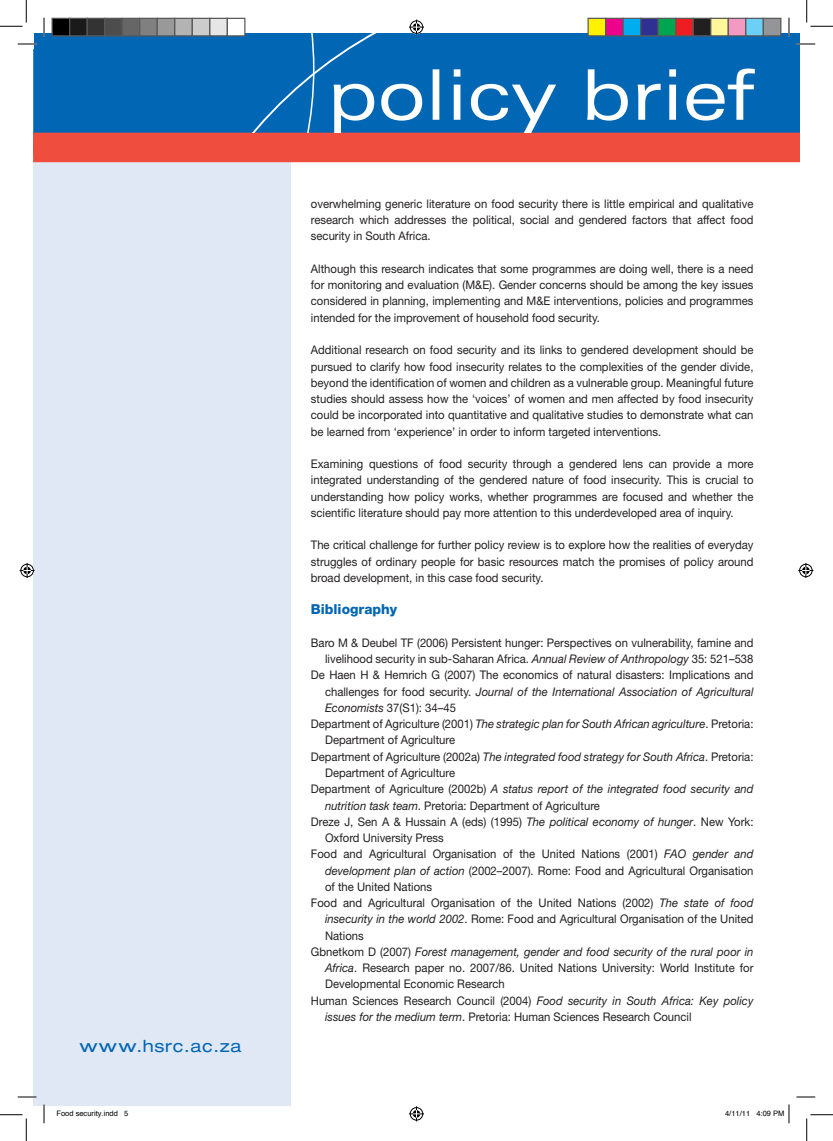
<style>
.page{position:relative;width:833px;height:1141px;background:#fff}
.page>*{position:absolute;margin:0;border:0;box-sizing:border-box;transform-origin:0 0}
.t1{font:expanded 16.88px "Helvetica Neue";letter-spacing:.04em;color:#0166b3;scale:1.19 1}
.Head_B{font:800 13.75px "Helvetica Neue";color:#0166b3}
.Body{font:11.88px/16.2px "Helvetica Neue";color:#231f20;text-align:justify;scale:.95 1}
.Body_indent_1{font:11.88px/16.2px "Helvetica Neue";color:#231f20;scale:.95 1}
.t2{font:7.5px "Helvetica";color:#000}
.s1{font-family:"Helvetica Neue LT Std";font-style:italic}
</style>
<div class="page">
<div style="left:34px;top:144px;width:257px;height:961px;background:#e1e8f5"></div>
<svg style="left:18px;top:1096px;width:18px;height:1px"></svg>
<svg style="left:796px;top:1096px;width:18px;height:1px"></svg>
<svg style="left:43px;top:1104px;width:2px;height:19px"></svg>
<svg style="left:0;top:1114px;width:27px;height:26px"></svg>
<svg style="left:806px;top:1114px;width:26px;height:26px"></svg>
<svg style="left:0;top:0;width:832px;height:162px"></svg>
<svg style="left:409px;top:1106px;width:15px;height:15px"></svg>
<svg style="left:20px;top:563px;width:15px;height:15px"></svg>
<svg style="left:798px;top:563px;width:14px;height:15px"></svg>
<div style="left:52px;top:18px;width:18px;height:18px;background:#000"></div>
<div style="left:51px;top:18px;width:19px;height:18px;border:1px solid #595959"></div>
<div style="left:70px;top:18px;width:17px;height:18px;background:#1a1a1a"></div>
<div style="left:69px;top:18px;width:19px;height:18px;border:1px solid #595959"></div>
<div style="left:87px;top:18px;width:18px;height:18px;background:#333"></div>
<div style="left:86px;top:18px;width:19px;height:18px;border:1px solid #595959"></div>
<div style="left:105px;top:18px;width:17px;height:18px;background:#4d4d4d"></div>
<div style="left:104px;top:18px;width:19px;height:18px;border:1px solid #595959"></div>
<div style="left:122px;top:18px;width:18px;height:18px;background:#666"></div>
<div style="left:121px;top:18px;width:19px;height:18px;border:1px solid #595959"></div>
<div style="left:140px;top:18px;width:17px;height:18px;background:#808080"></div>
<div style="left:139px;top:18px;width:19px;height:18px;border:1px solid #595959"></div>
<div style="left:157px;top:18px;width:18px;height:18px;background:#999"></div>
<div style="left:156px;top:18px;width:19px;height:18px;border:1px solid #595959"></div>
<div style="left:175px;top:18px;width:17px;height:18px;background:#b3b3b3"></div>
<div style="left:174px;top:18px;width:19px;height:18px;border:1px solid #595959"></div>
<div style="left:192px;top:18px;width:18px;height:18px;background:#ccc"></div>
<div style="left:191px;top:18px;width:19px;height:18px;border:1px solid #595959"></div>
<div style="left:210px;top:18px;width:17px;height:18px;background:#e6e6e6"></div>
<div style="left:209px;top:18px;width:19px;height:18px;border:1px solid #595959"></div>
<div style="left:227px;top:18px;width:18px;height:18px;background:#fff"></div>
<div style="left:226px;top:18px;width:19px;height:18px;border:1px solid #595959"></div>
<div style="left:587px;top:18px;width:18px;height:18px;background:#fff101"></div>
<div style="left:587px;top:18px;width:19px;height:18px;border:1px solid #595959"></div>
<div style="left:605px;top:18px;width:17px;height:18px;background:#ed028c"></div>
<div style="left:604px;top:18px;width:19px;height:18px;border:1px solid #595959"></div>
<div style="left:622px;top:18px;width:18px;height:18px;background:#00aeef"></div>
<div style="left:622px;top:18px;width:19px;height:18px;border:1px solid #595959"></div>
<div style="left:640px;top:18px;width:17px;height:18px;background:#2e3092"></div>
<div style="left:639px;top:18px;width:19px;height:18px;border:1px solid #595959"></div>
<div style="left:657px;top:18px;width:18px;height:18px;background:#00a54f"></div>
<div style="left:657px;top:18px;width:19px;height:18px;border:1px solid #595959"></div>
<div style="left:675px;top:18px;width:17px;height:18px;background:#ee1d23"></div>
<div style="left:674px;top:18px;width:19px;height:18px;border:1px solid #595959"></div>
<div style="left:692px;top:18px;width:18px;height:18px;background:#231f20"></div>
<div style="left:692px;top:18px;width:19px;height:18px;border:1px solid #595959"></div>
<div style="left:710px;top:18px;width:17px;height:18px;background:#fff79a"></div>
<div style="left:709px;top:18px;width:19px;height:18px;border:1px solid #595959"></div>
<div style="left:727px;top:18px;width:18px;height:18px;background:#f499c2"></div>
<div style="left:727px;top:18px;width:19px;height:18px;border:1px solid #595959"></div>
<div style="left:745px;top:18px;width:17px;height:18px;background:#6bcff6"></div>
<div style="left:744px;top:18px;width:19px;height:18px;border:1px solid #595959"></div>
<div style="left:762px;top:18px;width:18px;height:18px;background:#939598"></div>
<div style="left:762px;top:18px;width:19px;height:18px;border:1px solid #595959"></div>
<svg style="left:788px;top:1104px;width:1px;height:19px"></svg>
<h1 class="t1" style="left:79px;top:1035px;width:137px">www.hsrc.ac.za</h1>
<p class="Body" style="left:311px;top:195px;width:467px">overwhelming generic literature on food security there is little empirical and qualitative research which addresses the political, social and gendered factors that affect food security in South Africa.</p>
<p class="Body" style="left:311px;top:260px;width:467px">Although this research indicates that some programmes are doing well, there is a need for monitoring and evaluation (M&amp;E). Gender concerns should be among the key issues considered in planning, implementing and M&amp;E interventions, policies and programmes intended for the improvement of household food security.</p>
<p class="Body" style="left:311px;top:342px;width:467px">Additional research on food security and its links to gendered development should be pursued to clarify how food insecurity relates to the complexities of the gender divide, beyond the identification of women and children as a vulnerable group. Meaningful future studies should assess how the ‘voices’ of women and men affected by food insecurity could be incorporated into quantitative and qualitative studies to demonstrate what can be learned from ‘experience’ in order to inform targeted interventions.</p>
<p class="Body" style="left:311px;top:455px;width:467px">Examining questions of food security through a gendered lens can provide a more integrated understanding of the gendered nature of food insecurity. This is crucial to understanding how policy works, whether programmes are focused and whether the scientific literature should pay more attention to this underdeveloped area of inquiry.</p>
<p class="Body" style="left:311px;top:537px;width:467px">The critical challenge for further policy review is to explore how the realities of everyday struggles of ordinary people for basic resources match the promises of policy around broad development, in this case food security.</p>
<p class="Head_B" style="left:311px;top:601px;width:88px">Bibliography</p>
<p class="Body_indent_1" style="left:311px;top:634px;width:467px;text-align:right">Baro M &amp; Deubel TF (2006) Persistent hunger: Perspectives on vulnerability, famine and livelihood security in sub-Saharan Africa. <span class="s1">Annual Review of Anthropology</span> 35: 521–538</p>
<p class="Body_indent_1" style="left:325px;top:667px;width:452px;text-align:justify;text-indent:-14px">De Haen H &amp; Hemrich G (2007) The economics of natural disasters: Implications and challenges for food security. <span class="s1">Journal of the International Association of Agricultural Economists</span> 37(S1): 34–45</p>
<p class="Body_indent_1" style="left:325px;top:715px;width:452px;text-indent:-14px">Department of Agriculture (2001) <span class="s1">The strategic plan for South African agriculture</span>. Pretoria:<br>Department of Agriculture</p>
<p class="Body_indent_1" style="left:325px;top:748px;width:452px;text-indent:-14px">Department of Agriculture (2002a) <span class="s1">The integrated food strategy for South Africa</span>. Pretoria:<br>Department of Agriculture</p>
<p class="Body_indent_1" style="left:325px;top:780px;width:452px;text-indent:-14px">Department of Agriculture (2002b) <span class="s1">A status report of the integrated food security and nutrition task team</span>. Pretoria: Department of Agriculture</p>
<p class="Body_indent_1" style="left:325px;top:813px;width:452px;text-indent:-14px">Dreze J, Sen A &amp; Hussain A (eds) (1995) <span class="s1">The political economy of hunger</span>. New York:<br>Oxford University Press</p>
<p class="Body_indent_1" style="left:325px;top:845px;width:452px;text-align:justify;text-indent:-14px">Food and Agricultural Organisation of the United Nations (2001) <span class="s1">FAO gender and development plan of action</span> (2002–2007). Rome: Food and Agricultural Organisation of the United Nations</p>
<p class="Body_indent_1" style="left:325px;top:894px;width:452px;text-align:justify;text-indent:-14px">Food and Agricultural Organisation of the United Nations (2002) <span class="s1">The state of food insecurity in the world 2002</span>. Rome: Food and Agricultural Organisation of the United Nations</p>
<p class="Body_indent_1" style="left:325px;top:943px;width:452px;text-align:justify;text-indent:-14px">Gbnetkom D (2007) <span class="s1">Forest management, gender and food security of the rural poor in Africa</span>. Research paper no. 2007/86. United Nations University: World Institute for Developmental Economic Research</p>
<p class="Body_indent_1" style="left:325px;top:992px;width:452px;text-indent:-14px">Human Sciences Research Council (2004) <span class="s1">Food security in South Africa: Key policy issues for the medium term</span>. Pretoria: Human Sciences Research Council</p>
<p class="t2" style="left:56px;top:1107px;width:73px">Food security.indd 5</p>
<p class="t2" style="left:724px;top:1107px;width:61px">4/11/11 4:09 PM</p>
</div>
